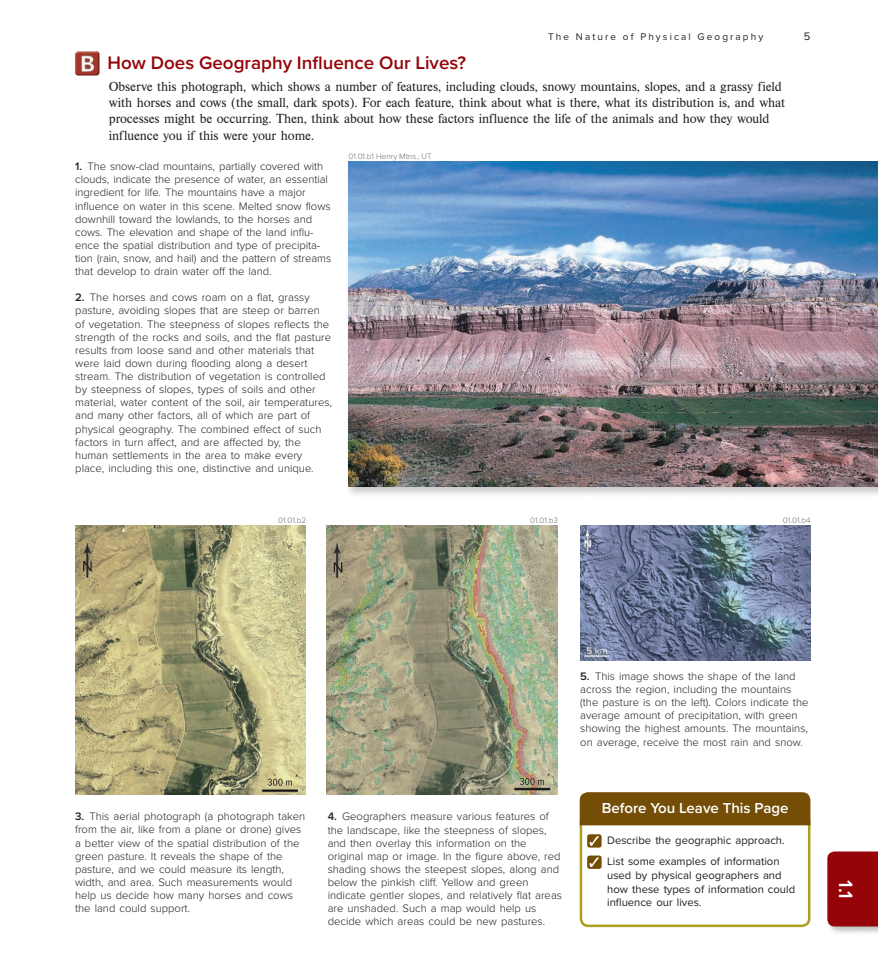
<style>
.page{position:relative;width:878px;height:979px;background:#fff}
.page>*{position:absolute;margin:0;border:0;box-sizing:border-box;transform-origin:0 0}
.bch_sec_nm_tab{font:600 20px "Proxima Nova";color:#fff}
.bchfa_ha{font:600 18.75px "Proxima Nova";color:#940408}
.bchba_tt{font:600 15px "Proxima Nova";color:#fff}
.bchfa_tx{font:13.75px/16.2px "Nimbus Rom DOT";letter-spacing:-.01em;color:#231f20}
.bch_fgct{font:300 11.25px/13.1px "Proxima Nova";color:#231f20}
.bchba_lu{font:11.25px/13.8px "Proxima Nova";color:#231f20}
.t1{font:10px "Proxima Nova";letter-spacing:.21em;color:#231f20}
.bch_fg_right{font:300 8.12px "Proxima Nova";color:#6c6d70}
.s1{font-weight:600}
</style>
<div class="page">
<img style="left:75px;top:51px;width:803px;height:882px">
<p class="t1" style="left:548px;top:30px;width:217px">The Nature of Physical Geography</p>
<p class="bchba_lu" style="left:803px;top:29px;width:8px">5</p>
<p class="bchfa_ha" style="left:108px;top:49px;width:360px">How Does Geography Influence Our Lives?</p>
<p class="bchfa_tx" style="left:109px;top:79px;width:678px">Observe this photograph, which shows a number of features, including clouds, snowy mountains, slopes, and a grassy field with horses and cows (the small, dark spots). For each feature, think about what is there, what its distribution is, and what processes might be occurring. Then, think about how these factors influence the life of the animals and how they would influence you if this were your home.</p>
<p class="bch_fgct" style="left:75px;top:159px;width:257px"><span class="s1">1.</span> The snow-clad mountains, partially covered with clouds, indicate the presence of water, an essential ingredient for life. The mountains have a major influence on water in this scene. Melted snow flows downhill toward the lowlands, to the horses and cows. The elevation and shape of the land influ&shy;ence the spatial distribution and type of precipita&shy;tion (rain, snow, and hail) and the pattern of streams that develop to drain water off the land.</p>
<p class="bch_fgct" style="left:75px;top:290px;width:258px"><span class="s1">2.</span> The horses and cows roam on a flat, grassy pasture, avoiding slopes that are steep or barren of vegetation. The steepness of slopes reflects the strength of the rocks and soils, and the flat pasture results from loose sand and other materials that were laid down during flooding along a desert stream. The distribution of vegetation is controlled by steepness of slopes, types of soils and other material, water content of the soil, air temperatures, and many other factors, all of which are part of physical geography. The combined effect of such factors in turn affect, and are affected by, the human settlements in the area to make every place, including this one, distinctive and unique.</p>
<p class="bch_fg_right" style="left:348px;top:150px;width:85px">01.01.b1 Henry Mtns., UT</p>
<p class="bch_fg_right" style="left:278px;top:514px;width:29px">01.01.b2</p>
<p class="bch_fg_right" style="left:530px;top:514px;width:29px">01.01.b3</p>
<p class="bch_fg_right" style="left:783px;top:514px;width:29px">01.01.b4</p>
<p class="bch_fgct" style="left:580px;top:669px;width:230px"><span class="s1">5.</span> This image shows the shape of the land across the region, including the mountains (the pasture is on the left). Colors indicate the average amount of precipitation, with green showing the highest amounts. The mountains, on average, receive the most rain and snow.</p>
<p class="bch_fgct" style="left:75px;top:809px;width:231px"><span class="s1">3.</span> This aerial photograph (a photograph taken from the air, like from a plane or drone) gives a better view of the spatial distribution of the green pasture. It reveals the shape of the pasture, and we could measure its length, width, and area. Such measurements would help us decide how many horses and cows the land could support.</p>
<p class="bch_fgct" style="left:327px;top:809px;width:236px"><span class="s1">4.</span> Geographers measure various features of the landscape, like the steepness of slopes, and then overlay this information on the original map or image. In the figure above, red shading shows the steepest slopes, along and below the pinkish cliff. Yellow and green indicate gentler slopes, and relatively flat areas are unshaded. Such a map would help us decide which areas could be new pastures.</p>
<p class="bchba_tt" style="left:601px;top:797px;width:188px">Before You Leave This Page</p>
<p class="bchba_lu" style="left:607px;top:833px;width:179px">Describe the geographic approach.</p>
<p class="bchba_lu" style="left:607px;top:854px;width:189px">List some examples of information used by physical geographers and how these types of information could influence our lives.</p>
<p class="bch_sec_nm_tab" style="left:860px;top:880px;width:20px;rotate:90deg">1.1</p>
</div>
